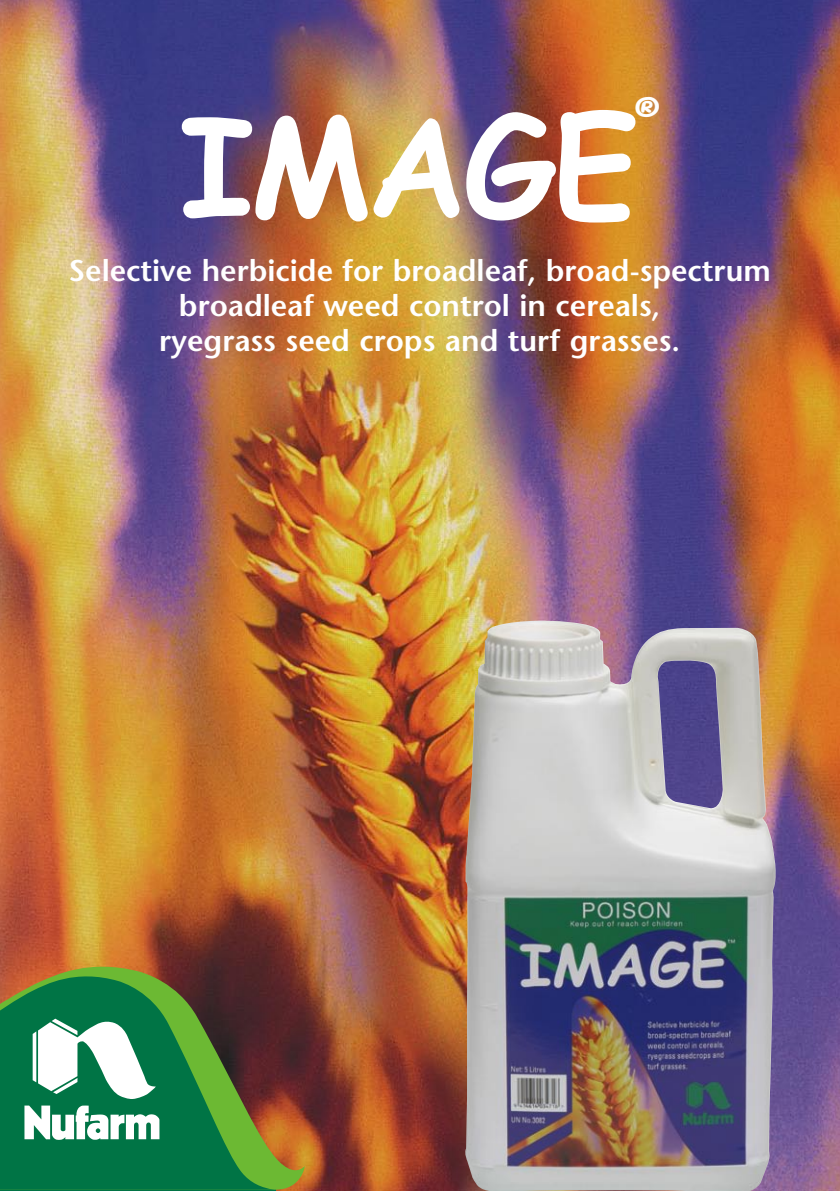
<style>
.page{position:relative;width:840px;height:1191px;background:#fff}
.page>*{position:absolute;margin:0;border:0;box-sizing:border-box;transform-origin:0 0}
.Body_copy{font:700 135.2px "Comic Sans MS";letter-spacing:-.02em;color:#fff}
.Body_copy-2{font:700 31.4px "Comic Sans MS";color:#fff}
.Body_copy-3{font:600 30px/35px "Stone Sans";color:#fff;text-align:center}
</style>
<div class="page">
<img style="left:0;top:0;width:840px;height:1191px">
<hr style="left:0;top:1189px;width:276px;height:2px;background:#007445">
<svg style="left:0;top:958px;width:305px;height:231px;background:#85482a"></svg>
<svg style="left:0;top:968px;width:275px;height:221px;background:#2d6f3a"></svg>
<svg style="left:33px;top:1018px;width:124px;height:81px"></svg>
<svg style="left:24px;top:1105px;width:135px;height:34px"></svg>
<img style="left:464px;top:620px;width:314px;height:571px">
<p class="Body_copy-2" style="left:635px;top:87px;width:27px">®</p>
<p class="Body_copy" style="left:179px;top:67px;width:459px">IMAGE</p>
<p class="Body_copy-3" style="left:69px;top:253px;width:703px">Selective herbicide for broadleaf, broad-spectrum broadleaf weed control in cereals,<br>ryegrass seed crops and turf grasses.</p>
</div>
